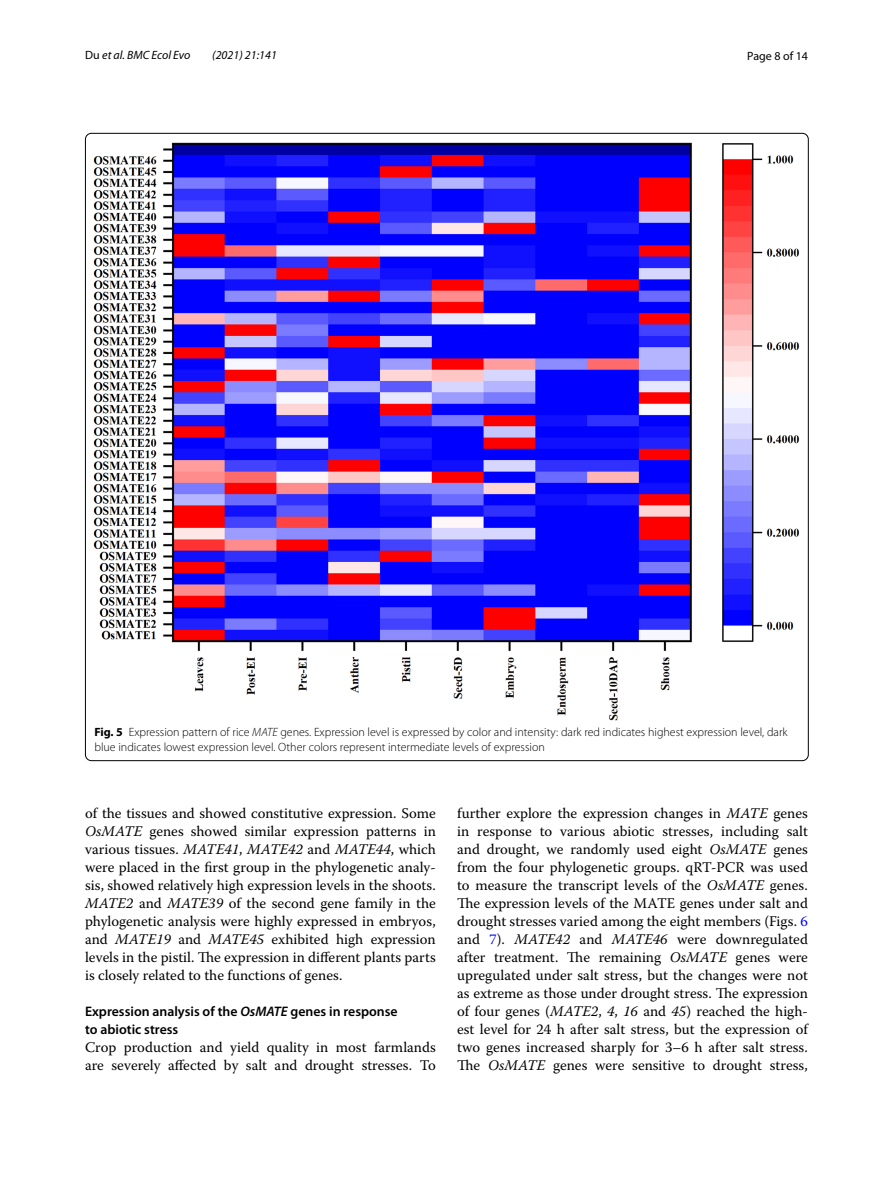
<style>
.page{position:relative;width:893px;height:1187px;background:#fff}
.page>*{position:absolute;margin:0;border:0;box-sizing:border-box;transform-origin:0 0}
.t1{font:14.7px/18px "Warnock Pro";color:#000;text-align:justify}
.t2{font:600 13.8px/18px "Myriad Pro";color:#000}
.t3{font:300 12px/15px "Myriad Pro";color:#000}
.t4{font:italic 12px "Myriad Pro";color:#000}
.t5{font:12px "Myriad Pro";color:#000}
.s1{font-style:normal}
.s2{font-weight:700}
.s3{font-style:italic}
.s4{color:#00f}
</style>
<div class="page">
<img style="left:94px;top:142px;width:706px;height:578px">
<p class="t4" style="left:85px;top:48px;width:107px"><span class="s1">Du</span> et al. BMC Ecol Evo</p>
<p class="t4" style="left:212px;top:48px;width:66px">(2021) 21:141</p>
<p class="t5" style="left:747px;top:48px;width:62px">Page 8 of 14</p>
<p class="t3" style="left:94px;top:724px;width:695px"><span class="s2">Fig. 5</span> Expression pattern of rice <span class="s3">MATE</span> genes. Expression level is expressed by color and intensity: dark red indicates highest expression level, dark blue indicates lowest expression level. Other colors represent intermediate levels of expression</p>
<p class="t1" style="left:85px;top:804px;width:352px">of the tissues and showed constitutive expression. Some <span class="s3">OsMATE</span> genes showed similar expression patterns in various tissues. <span class="s3">MATE41</span>, <span class="s3">MATE42</span> and <span class="s3">MATE44</span>, which were placed in the first group in the phylogenetic analy&shy;sis, showed relatively high expression levels in the shoots.<br><span class="s3">MATE2</span> and <span class="s3">MATE39</span> of the second gene family in the phylogenetic analysis were highly expressed in embryos, and <span class="s3">MATE19</span> and <span class="s3">MATE45</span> exhibited high expression levels in the pistil. The expression in different plants parts is closely related to the functions of genes.</p>
<p class="t2" style="left:85px;top:1002px;width:314px">Expression analysis of the <span class="s3">OsMATE</span> genes in response to abiotic stress</p>
<p class="t1" style="left:85px;top:1038px;width:352px">Crop production and yield quality in most farmlands are severely affected by salt and drought stresses. To</p>
<p class="t1" style="left:457px;top:804px;width:352px">further explore the expression changes in <span class="s3">MATE</span> genes in response to various abiotic stresses, including salt and drought, we randomly used eight <span class="s3">OsMATE</span> genes from the four phylogenetic groups. qRT-PCR was used to measure the transcript levels of the <span class="s3">OsMATE</span> genes.<br>The expression levels of the MATE genes under salt and drought stresses varied among the eight members (Figs. <span class="s4">6 </span>and <span class="s4">7</span>). <span class="s3">MATE42</span> and <span class="s3">MATE46</span> were downregulated after treatment. The remaining <span class="s3">OsMATE</span> genes were upregulated under salt stress, but the changes were not as extreme as those under drought stress. The expression of four genes (<span class="s3">MATE2</span>, <span class="s3">4</span>, <span class="s3">16</span> and <span class="s3">45</span>) reached the high&shy;est level for 24 h after salt stress, but the expression of two genes increased sharply for 3–6 h after salt stress.<br>The <span class="s3">OsMATE</span> genes were sensitive to drought stress,</p>
</div>
